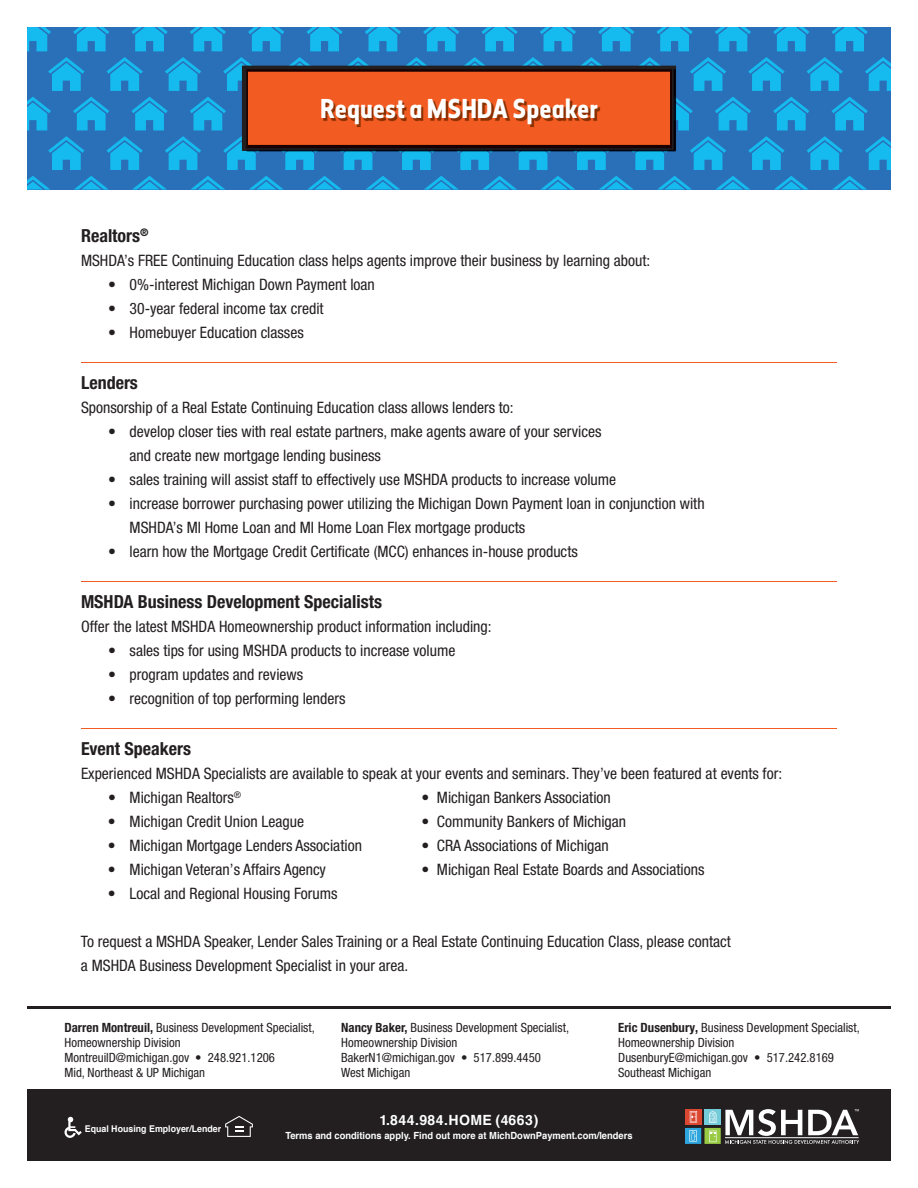
<style>
.page{position:relative;width:918px;height:1188px;background:#fff}
.page>*{position:absolute;margin:0;border:0;box-sizing:border-box;transform-origin:0 0}
.t1{font:700 25.5px "Elysio";color:#fff}
.t2{font:700 condensed 18px "Helvetica Neue LT Pro";color:#231f20}
.t3{font:condensed 15.75px/24px "Helvetica Neue LT Pro";color:#231f20}
.t4{font:700 14.1px "Helvetica";letter-spacing:.03em;color:#fff}
.t5{font:condensed 12.75px/15px "Helvetica Neue LT Pro";color:#231f20}
.t6{font:700 9.9px "Helvetica";color:#fff;scale:.95 1}
.t7{font:700 9.3px "Helvetica";color:#fff;scale:.95 1}
.t8{font:5.4px "Arial";color:#fff}
.s1{font-weight:700}
</style>
<div class="page">
<div style="left:27px;top:27px;width:864px;height:163px;background:#2a70b8"></div>
<svg style="left:27px;top:27px;width:24px;height:24px"></svg>
<svg style="left:73px;top:27px;width:36px;height:24px"></svg>
<svg style="left:131px;top:27px;width:37px;height:24px"></svg>
<svg style="left:190px;top:27px;width:36px;height:24px"></svg>
<svg style="left:248px;top:27px;width:36px;height:24px"></svg>
<svg style="left:306px;top:27px;width:37px;height:24px"></svg>
<svg style="left:365px;top:27px;width:36px;height:24px"></svg>
<svg style="left:423px;top:27px;width:36px;height:24px"></svg>
<svg style="left:481px;top:27px;width:37px;height:24px"></svg>
<svg style="left:540px;top:27px;width:36px;height:24px"></svg>
<svg style="left:598px;top:27px;width:36px;height:24px"></svg>
<svg style="left:656px;top:27px;width:37px;height:24px"></svg>
<svg style="left:715px;top:27px;width:36px;height:24px"></svg>
<svg style="left:773px;top:27px;width:36px;height:24px"></svg>
<svg style="left:832px;top:27px;width:36px;height:24px"></svg>
<svg style="left:27px;top:176px;width:23px;height:14px"></svg>
<svg style="left:74px;top:176px;width:35px;height:14px"></svg>
<svg style="left:132px;top:176px;width:35px;height:14px"></svg>
<svg style="left:191px;top:176px;width:34px;height:14px"></svg>
<svg style="left:249px;top:176px;width:35px;height:14px"></svg>
<svg style="left:307px;top:176px;width:35px;height:14px"></svg>
<svg style="left:366px;top:176px;width:34px;height:14px"></svg>
<svg style="left:424px;top:176px;width:35px;height:14px"></svg>
<svg style="left:482px;top:176px;width:35px;height:14px"></svg>
<svg style="left:541px;top:176px;width:34px;height:14px"></svg>
<svg style="left:599px;top:176px;width:35px;height:14px"></svg>
<svg style="left:657px;top:176px;width:35px;height:14px"></svg>
<svg style="left:716px;top:176px;width:34px;height:14px"></svg>
<svg style="left:774px;top:176px;width:35px;height:14px"></svg>
<svg style="left:832px;top:176px;width:35px;height:14px"></svg>
<div style="left:27px;top:1089px;width:864px;height:72px;background:#231f20"></div>
<svg style="left:685px;top:1109px;width:16px;height:16px"></svg>
<div style="left:705px;top:1109px;width:16px;height:16px;background:#74cbd9"></div>
<div style="left:685px;top:1128px;width:16px;height:16px;background:#2da5dd"></div>
<div style="left:704px;top:1128px;width:17px;height:16px;background:#98ca43"></div>
<svg style="left:709px;top:1111px;width:7px;height:12px"></svg>
<svg style="left:709px;top:1131px;width:8px;height:11px"></svg>
<svg style="left:689px;top:1130px;width:8px;height:12px"></svg>
<svg style="left:690px;top:1111px;width:7px;height:12px"></svg>
<svg style="left:725px;top:1109px;width:134px;height:35px"></svg>
<hr style="left:725px;top:1137px;width:134px;height:1px;background:#fff">
<svg style="left:225px;top:1116px;width:28px;height:21px"></svg>
<svg style="left:65px;top:1117px;width:17px;height:21px"></svg>
<hr style="left:27px;top:1006px;width:864px;height:3px;background:#231f20">
<hr style="left:81px;top:362px;width:756px;height:1px;background:#f25b21">
<hr style="left:81px;top:581px;width:756px;height:1px;background:#f25b21">
<hr style="left:81px;top:728px;width:756px;height:1px;background:#f25b21">
<svg style="left:27px;top:57px;width:864px;height:113px"></svg>
<h1 class="t1" style="left:320px;top:91px;width:279px">Request a MSHDA Speaker</h1>
<p class="t2" style="left:81px;top:225px;width:69px">Realtors<sup>®</sup></p>
<p class="t3" style="left:81px;top:249px;width:571px">MSHDA’s FREE Continuing Education class helps agents improve their business by learning about:</p>
<p class="t3" style="left:108px;top:273px;width:268px">• 0%-interest Michigan Down Payment loan</p>
<p class="t3" style="left:108px;top:297px;width:217px">• 30-year federal income tax credit</p>
<p class="t3" style="left:108px;top:321px;width:197px">• Homebuyer Education classes</p>
<p class="t2" style="left:81px;top:372px;width:58px">Lenders</p>
<p class="t3" style="left:81px;top:396px;width:434px">Sponsorship of a Real Estate Continuing Education class allows lenders to:</p>
<p class="t3" style="left:130px;top:420px;width:473px;text-indent:-22px">• develop closer ties with real estate partners, make agents aware of your services and create new mortgage lending business</p>
<p class="t3" style="left:108px;top:468px;width:510px">• sales training will assist staff to effectively use MSHDA products to increase volume</p>
<p class="t3" style="left:130px;top:492px;width:577px;text-indent:-22px">• increase borrower purchasing power utilizing the Michigan Down Payment loan in conjunction with<br>MSHDA’s MI Home Loan and MI Home Loan Flex mortgage products</p>
<p class="t3" style="left:108px;top:540px;width:471px">• learn how the Mortgage Credit Certificate (MCC) enhances in-house products</p>
<p class="t2" style="left:81px;top:591px;width:303px">MSHDA Business Development Specialists</p>
<p class="t3" style="left:81px;top:615px;width:412px">Offer the latest MSHDA Homeownership product information including:</p>
<p class="t3" style="left:108px;top:639px;width:349px">• sales tips for using MSHDA products to increase volume</p>
<p class="t3" style="left:108px;top:663px;width:197px">• program updates and reviews</p>
<p class="t3" style="left:108px;top:687px;width:239px">• recognition of top performing lenders</p>
<p class="t2" style="left:81px;top:738px;width:112px">Event Speakers</p>
<p class="t3" style="left:81px;top:762px;width:703px">Experienced MSHDA Specialists are available to speak at your events and seminars. They’ve been featured at events for:</p>
<p class="t3" style="left:108px;top:786px;width:135px">• Michigan Realtors<sup>®</sup></p>
<p class="t3" style="left:421px;top:786px;width:191px">• Michigan Bankers Association</p>
<p class="t3" style="left:108px;top:810px;width:198px">• Michigan Credit Union League</p>
<p class="t3" style="left:421px;top:810px;width:206px">• Community Bankers of Michigan</p>
<p class="t3" style="left:108px;top:834px;width:255px">• Michigan Mortgage Lenders Association</p>
<p class="t3" style="left:422px;top:834px;width:189px">• CRA Associations of Michigan</p>
<p class="t3" style="left:108px;top:858px;width:220px">• Michigan Veteran’s Affairs Agency</p>
<p class="t3" style="left:421px;top:858px;width:285px">• Michigan Real Estate Boards and Associations</p>
<p class="t3" style="left:108px;top:882px;width:231px">• Local and Regional Housing Forums</p>
<p class="t3" style="left:81px;top:930px;width:652px">To request a MSHDA Speaker, Lender Sales Training or a Real Estate Continuing Education Class, please contact a MSHDA Business Development Specialist in your area.</p>
<p class="t5" style="left:64px;top:1020px;width:252px"><span class="s1">Darren Montreuil,</span> Business Development Specialist, Homeownership Division<br>MontreuilD@michigan.gov • 248.921.1206<br>Mid, Northeast &amp; UP Michigan</p>
<p class="t5" style="left:341px;top:1020px;width:229px"><span class="s1">Nancy Baker,</span> Business Development Specialist,<br>Homeownership Division<br>BakerN1@michigan.gov • 517.899.4450<br>West Michigan</p>
<p class="t5" style="left:618px;top:1020px;width:243px"><span class="s1">Eric Dusenbury,</span> Business Development Specialist, Homeownership Division DusenburyE@michigan.gov • 517.242.8169<br>Southeast Michigan</p>
<p class="t8" style="left:854px;top:1108px;width:7px">™</p>
<p class="t7" style="left:85px;top:1121px;width:145px">Equal Housing Employer/Lender</p>
<p class="t4" style="left:380px;top:1109px;width:160px">1.844.984.HOME (4663)</p>
<p class="t6" style="left:285px;top:1127px;width:367px">Terms and conditions apply. Find out more at MichDownPayment.com/lenders</p>
</div>
